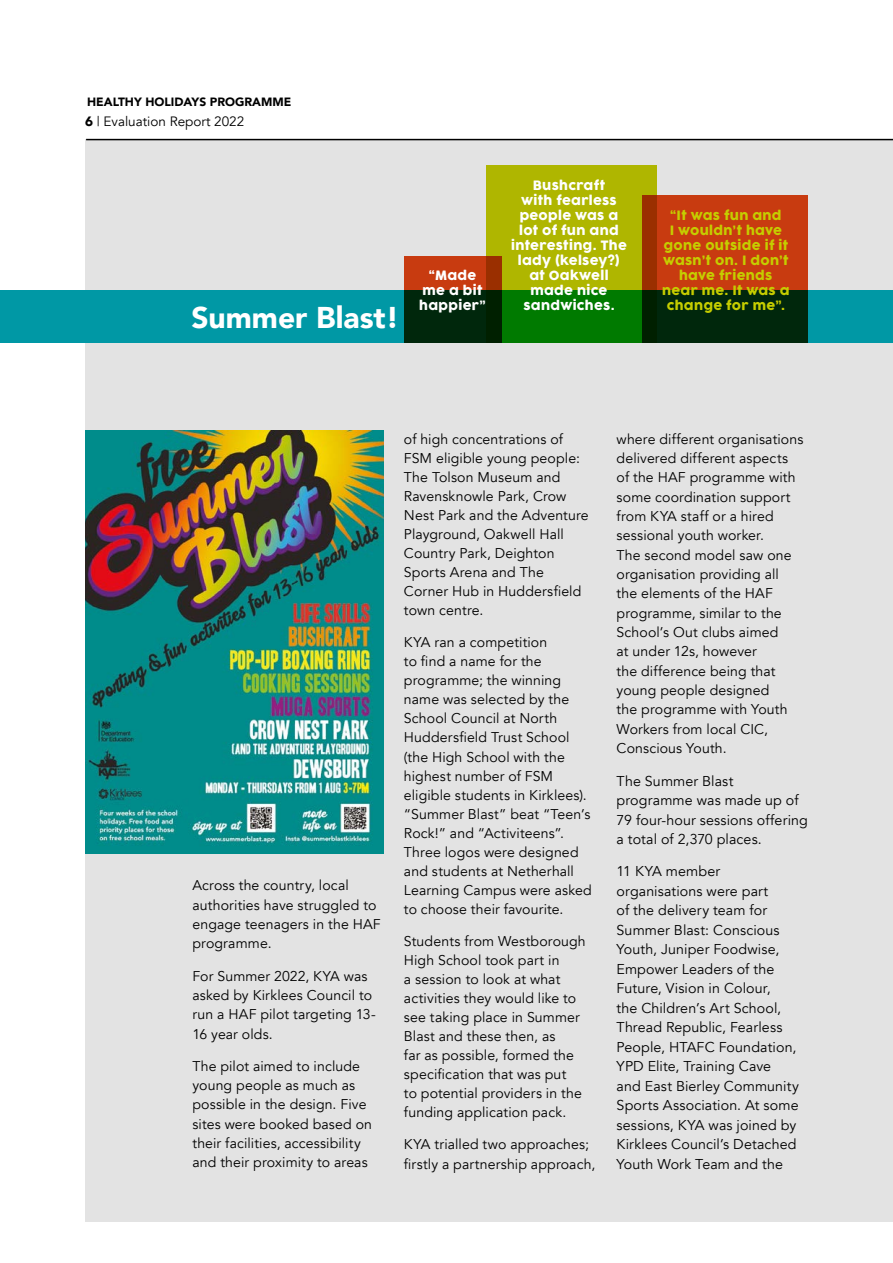
<style>
.page{position:relative;width:893px;height:1263px;background:#fff}
.page>*{position:absolute;margin:0;border:0;box-sizing:border-box;transform-origin:0 0}
.t1{font:900 30px "Avenir";color:#fff}
.t2{font:14.25px/19.5px "Avenir";letter-spacing:.01em;color:#000}
.t3{font:14.1px/19px "Avenir";letter-spacing:.01em;color:#000}
.t4{font:13.5px "Avenir";color:#000}
.t5{font:12.6px/15px "COCOGOOSE";letter-spacing:.02em;color:#fff;text-align:center}
.t6{font:12.6px/15px "COCOGOOSE";letter-spacing:.025em;color:#c5cd00;text-align:center}
.t7{font:900 12px "Avenir";color:#000}
.s1{font-weight:900}
</style>
<div class="page">
<div style="left:85px;top:139px;width:808px;height:1082px;background:#e3e3e3"></div>
<hr style="left:86px;top:139px;width:807px;height:1px;background:#000">
<div style="left:0;top:291px;width:893px;height:52px;background:#0098a5"></div>
<img style="left:85px;top:431px;width:299px;height:422px">
<svg style="left:487px;top:166px;width:170px;height:177px;background:#7da500"></svg>
<svg style="left:642px;top:196px;width:166px;height:147px;background:#7d320d"></svg>
<svg style="left:404px;top:257px;width:97px;height:86px;background:#4a2d0b"></svg>
<p class="t7" style="left:87px;top:91px;width:206px">HEALTHY HOLIDAYS PROGRAMME</p>
<p class="t4" style="left:85px;top:113px;width:161px"><span class="s1">6</span> | Evaluation Report 2022</p>
<h1 class="t1" style="left:191px;top:291px;width:209px">Summer Blast!</h1>
<p class="t5" style="left:419px;top:268px;width:68px">“Made me a bit happier”</p>
<p class="t5" style="left:511px;top:178px;width:117px">Bushcraft<br>with fearless people was a lot of fun and interesting. The lady (kelsey?) at Oakwell made nice sandwiches.</p>
<p class="t6" style="left:662px;top:208px;width:129px">“It was fun and<br>I wouldn’t have gone outside if it wasn’t on. I don’t have friends near me. It was a change for me”.</p>
<p class="t3" style="left:192px;top:876px;width:190px">Across the country, local authorities have struggled to engage teenagers in the HAF programme.</p>
<p class="t3" style="left:192px;top:966px;width:185px">For Summer 2022, KYA was asked by Kirklees Council to run a HAF pilot targeting 13-<br>16 year olds.</p>
<p class="t3" style="left:192px;top:1056px;width:181px">The pilot aimed to include young people as much as possible in the design. Five sites were booked based on their facilities, accessibility and their proximity to areas</p>
<p class="t3" style="left:404px;top:429px;width:186px">of high concentrations of<br>FSM eligible young people:<br>The Tolson Museum and<br>Ravensknowle Park, Crow<br>Nest Park and the Adventure<br>Playground, Oakwell Hall<br>Country Park, Deighton<br>Sports Arena and The<br>Corner Hub in Huddersfield town centre.</p>
<p class="t3" style="left:404px;top:633px;width:189px">KYA ran a competition<br>to find a name for the programme; the winning name was selected by the<br>School Council at North<br>Huddersfield Trust School (the High School with the highest number of FSM eligible students in Kirklees). “Summer Blast” beat “Teen’s<br>Rock!” and “Activiteens”.<br>Three logos were designed and students at Netherhall<br>Learning Campus were asked to choose their favourite.</p>
<p class="t3" style="left:404px;top:931px;width:183px">Students from Westborough<br>High School took part in<br>a session to look at what activities they would like to see taking place in Summer<br>Blast and these then, as<br>far as possible, formed the specification that was put<br>to potential providers in the funding application pack.</p>
<p class="t3" style="left:404px;top:1135px;width:193px">KYA trialled two approaches; firstly a partnership approach,</p>
<p class="t3" style="left:617px;top:429px;width:188px">where different organisations delivered different aspects of the HAF programme with some coordination support from KYA staff or a hired sessional youth worker.<br>The second model saw one organisation providing all<br>the elements of the HAF programme, similar to the<br>School’s Out clubs aimed<br>at under 12s, however<br>the difference being that young people designed<br>the programme with Youth<br>Workers from local CIC,<br>Conscious Youth.</p>
<p class="t2" style="left:617px;top:771px;width:193px">The Summer Blast programme was made up of<br>79 four-hour sessions offering a total of 2,370 places.</p>
<p class="t2" style="left:617px;top:862px;width:184px">11 KYA member organisations were part<br>of the delivery team for<br>Summer Blast: Conscious<br>Youth, Juniper Foodwise,<br>Empower Leaders of the<br>Future, Vision in Colour,<br>the Children’s Art School,<br>Thread Republic, Fearless<br>People, HTAFC Foundation,<br>YPD Elite, Training Cave and East Bierley Community<br>Sports Association. At some sessions, KYA was joined by<br>Kirklees Council’s Detached<br>Youth Work Team and the</p>
</div>
